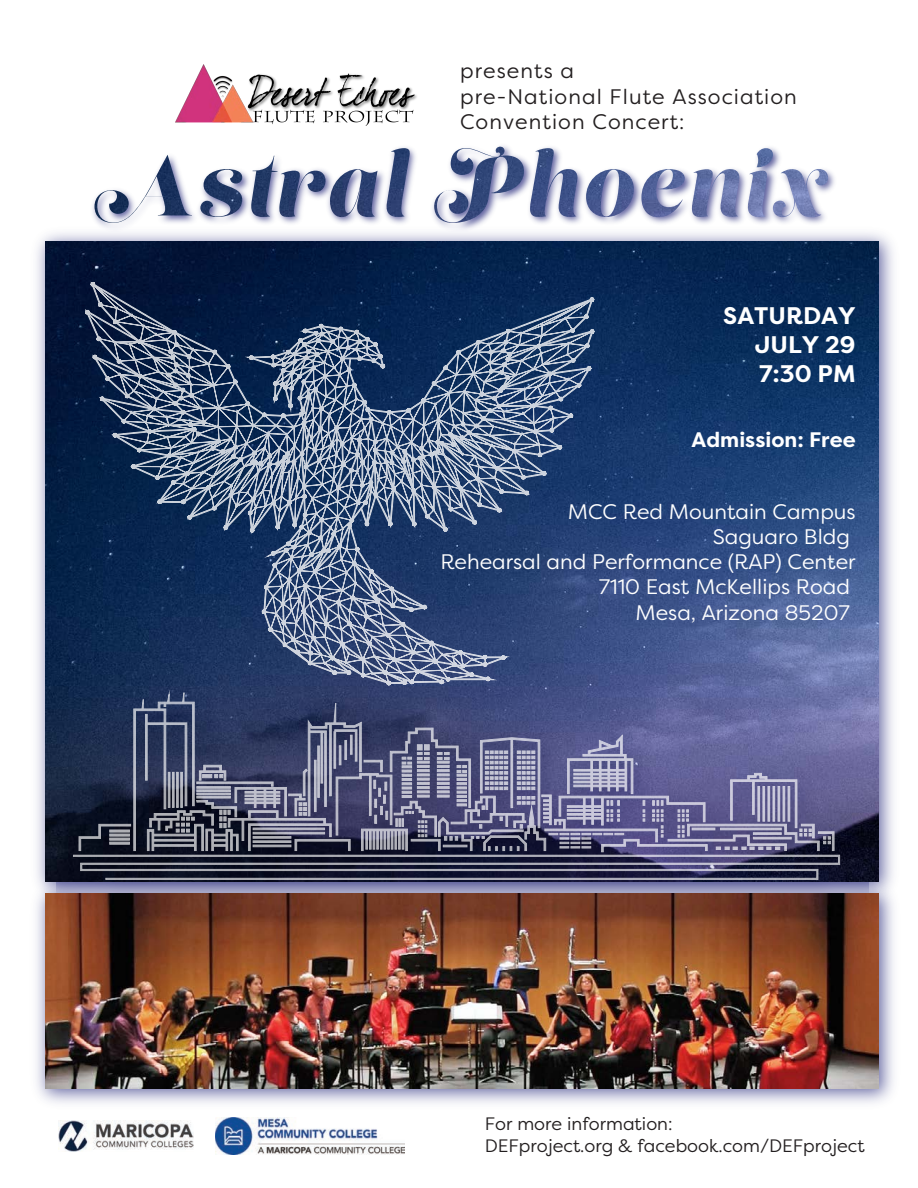
<style>
.page{position:relative;width:918px;height:1188px;background:#fff}
.page>*{position:absolute;margin:0;border:0;box-sizing:border-box;transform-origin:0 0}
.t1{font:700 24px/28.8px "Filson Pro";color:#fff;text-align:justify}
.t2{font:21px/25.2px "Filson Pro";color:#fff;text-align:right}
.t3{font:21px/25.2px "Filson Pro";letter-spacing:.05em;color:#231f20}
.t4{font:700 21px "Filson Pro";color:#fff}
.t5{font:18px/21.6px "Filson Pro";color:#231f20}
</style>
<div class="page">
<img style="left:216px;top:1117px;width:189px;height:37px">
<img style="left:59px;top:1120px;width:135px;height:31px">
<img style="left:175px;top:65px;width:242px;height:60px">
<img style="left:36px;top:232px;width:858px;height:642px">
<img style="left:45px;top:241px;width:833px;height:633px">
<img style="left:57px;top:676px;width:811px;height:198px">
<svg style="left:73px;top:282px;width:767px;height:592px;background:#3c4f77"></svg>
<hr style="left:720px;top:828px;width:61px;height:2px;background:#fff">
<div style="left:753px;top:833px;width:28px;height:2px;background:#fff;border:1px solid #fff"></div>
<div style="left:753px;top:837px;width:38px;height:2px;background:#fff;border:1px solid #fff"></div>
<img style="left:88px;top:146px;width:754px;height:118px">
<img style="left:95px;top:147px;width:733px;height:76px">
<img style="left:36px;top:874px;width:858px;height:230px">
<img style="left:45px;top:894px;width:833px;height:195px">
<p class="t3" style="left:460px;top:58px;width:338px">presents a<br>pre-National Flute Association<br>Convention Concert:</p>
<p class="t1" style="left:755px;top:302px;width:102px;text-indent:-32px">SATURDAY JULY 29<br>7:30 PM</p>
<p class="t4" style="left:692px;top:426px;width:165px">Admission: Free</p>
<p class="t2" style="left:440px;top:498px;width:417px">MCC Red Mountain Campus<br>Saguaro Bldg<br>Rehearsal and Performance (RAP) Center<br>7110 East McKellips Road<br>Mesa, Arizona 85207</p>
<p class="t5" style="left:485px;top:1113px;width:382px">For more information:<br>DEFproject.org &amp; facebook.com/DEFproject</p>
</div>
